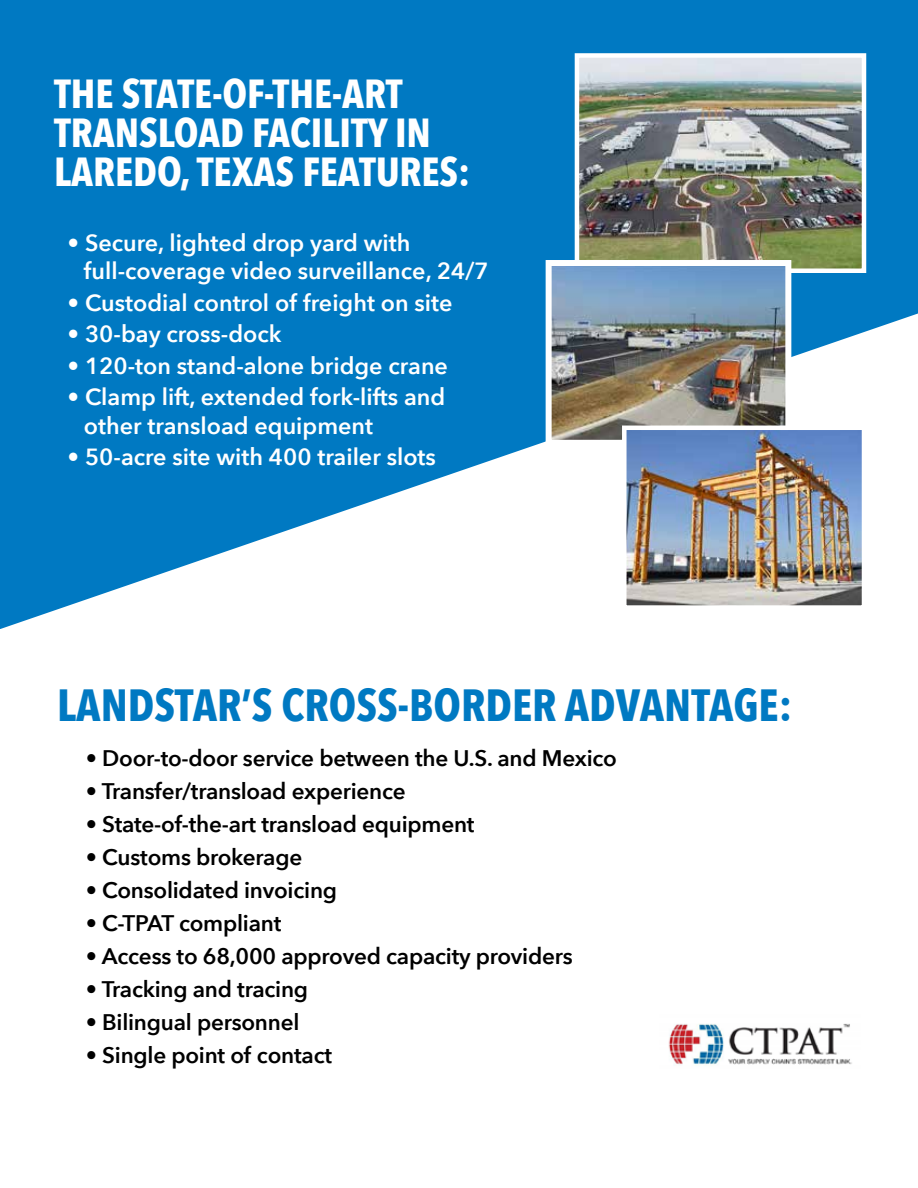
<style>
.page{position:relative;width:918px;height:1188px;background:#fff}
.page>*{position:absolute;margin:0;border:0;box-sizing:border-box;transform-origin:0 0}
.t1{font:700 45px "Avenir Next Condensed";color:#0079c2}
.t2{font:700 40.5px/39px "Avenir Next Condensed";color:#fff}
.t3{font:600 23.4px/28.5px "Avenir Next";color:#fff}
.t4{font:600 22.5px "Avenir Next";letter-spacing:-.01em;color:#000}
</style>
<div class="page">
<div style="left:0;top:0;width:918px;height:629px;background:#0079c2"></div>
<svg style="left:0;top:314px;width:918px;height:315px"></svg>
<img style="left:668px;top:1023px;width:184px;height:43px">
<img style="left:580px;top:58px;width:281px;height:210px">
<div style="left:575px;top:53px;width:291px;height:220px;border:4px solid #fff"></div>
<img style="left:553px;top:267px;width:231px;height:172px">
<div style="left:546px;top:260px;width:245px;height:186px;border:6px solid #fff"></div>
<img style="left:627px;top:431px;width:234px;height:174px">
<div style="left:622px;top:426px;width:244px;height:184px;border:4px solid #fff"></div>
<h2 class="t2" style="left:54px;top:74px;width:418px">THE STATE-OF-THE-ART<br>TRANSLOAD FACILITY IN<br>LAREDO, TEXAS FEATURES:</h2>
<p class="t3" style="left:84px;top:228px;width:406px;text-indent:-16px">• Secure, lighted drop yard with full-coverage video surveillance, 24/7</p>
<p class="t3" style="left:68px;top:288px;width:386px">• Custodial control of freight on site</p>
<p class="t3" style="left:68px;top:319px;width:216px">• 30-bay cross-dock</p>
<p class="t3" style="left:68px;top:351px;width:382px">• 120-ton stand-alone bridge crane</p>
<p class="t3" style="left:84px;top:382px;width:363px;text-indent:-16px">• Clamp lift, extended fork-lifts and other transload equipment</p>
<p class="t3" style="left:68px;top:442px;width:370px">• 50-acre site with 400 trailer slots</p>
<h1 class="t1" style="left:57px;top:678px;width:736px">LANDSTAR’S CROSS-BORDER ADVANTAGE:</h1>
<p class="t4" style="left:86px;top:739px;width:533px">• Door-to-door service between the U.S. and Mexico</p>
<p class="t4" style="left:86px;top:772px;width:321px">• Transfer/transload experience</p>
<p class="t4" style="left:86px;top:805px;width:390px">• State-of-the-art transload equipment</p>
<p class="t4" style="left:86px;top:838px;width:218px">• Customs brokerage</p>
<p class="t4" style="left:86px;top:871px;width:253px">• Consolidated invoicing</p>
<p class="t4" style="left:86px;top:904px;width:197px">• C-TPAT compliant</p>
<p class="t4" style="left:86px;top:937px;width:489px">• Access to 68,000 approved capacity providers</p>
<p class="t4" style="left:86px;top:970px;width:224px">• Tracking and tracing</p>
<p class="t4" style="left:86px;top:1003px;width:215px">• Bilingual personnel</p>
<p class="t4" style="left:86px;top:1036px;width:248px">• Single point of contact</p>
</div>
